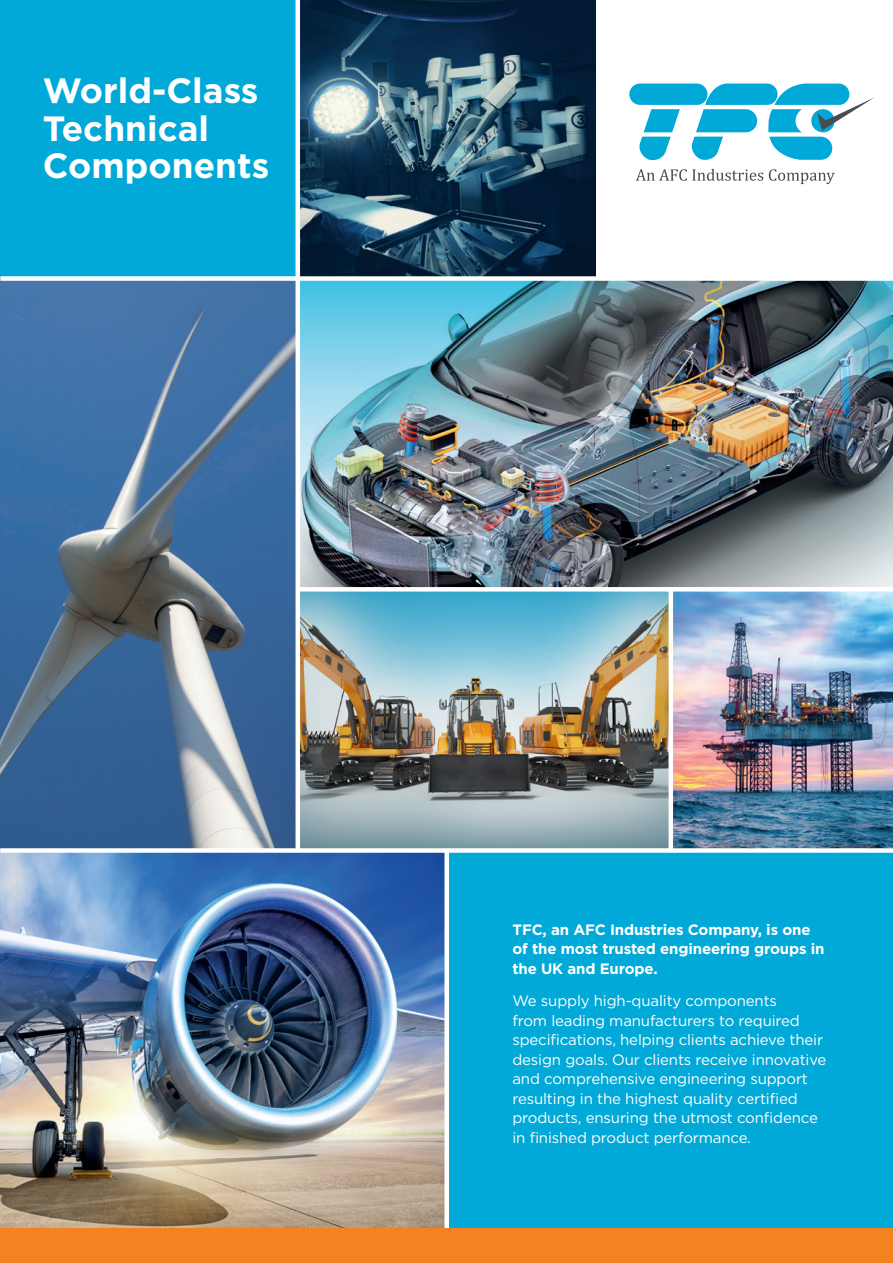
<style>
.page{position:relative;width:893px;height:1263px;background:#fff}
.page>*{position:absolute;margin:0;border:0;box-sizing:border-box;transform-origin:0 0}
.t1{font:700 35.1px/37.5px "Gotham";color:#fff}
.t2{font:15px/19.5px "Gotham";letter-spacing:-.01em;color:#fff}
.t3{font:700 15px/19.5px "Gotham";letter-spacing:-.01em;color:#fff}
</style>
<div class="page">
<img style="left:300px;top:591px;width:369px;height:257px">
<img style="left:0;top:853px;width:444px;height:376px">
<img style="left:300px;top:281px;width:593px;height:306px">
<div style="left:0;top:0;width:298px;height:279px;background:#00a9d8"></div>
<div style="left:447px;top:850px;width:446px;height:379px;background:#00a9d8"></div>
<img style="left:300px;top:0;width:295px;height:276px">
<img style="left:0;top:281px;width:296px;height:567px">
<svg style="left:636px;top:169px;width:199px;height:15px"></svg>
<div style="left:629px;top:84px;width:78px;height:21px;background:#00a9d8;border-radius:11px"></div>
<svg style="left:639px;top:109px;width:41px;height:52px"></svg>
<svg style="left:690px;top:83px;width:184px;height:77px"></svg>
<img style="left:673px;top:591px;width:220px;height:257px">
<div style="left:0;top:276px;width:893px;height:5px;background:#fff"></div>
<hr style="left:296px;top:0;width:4px;height:850px;background:#fff">
<div style="left:444px;top:850px;width:5px;height:379px;background:#fff"></div>
<div style="left:0;top:848px;width:893px;height:5px;background:#fff"></div>
<div style="left:0;top:1229px;width:893px;height:34px;background:#f58220"></div>
<h1 class="t1" style="left:43px;top:72px;width:228px">World-Class<br>Technical<br>Components</h1>
<p class="t3" style="left:512px;top:920px;width:314px">TFC, an AFC Industries Company, is one of the most trusted engineering groups in the UK and Europe.</p>
<p class="t2" style="left:512px;top:991px;width:316px">We supply high-quality components<br>from leading manufacturers to required specifications, helping clients achieve their design goals. Our clients receive innovative and comprehensive engineering support resulting in the highest quality certified products, ensuring the utmost confidence in finished product performance.</p>
</div>
